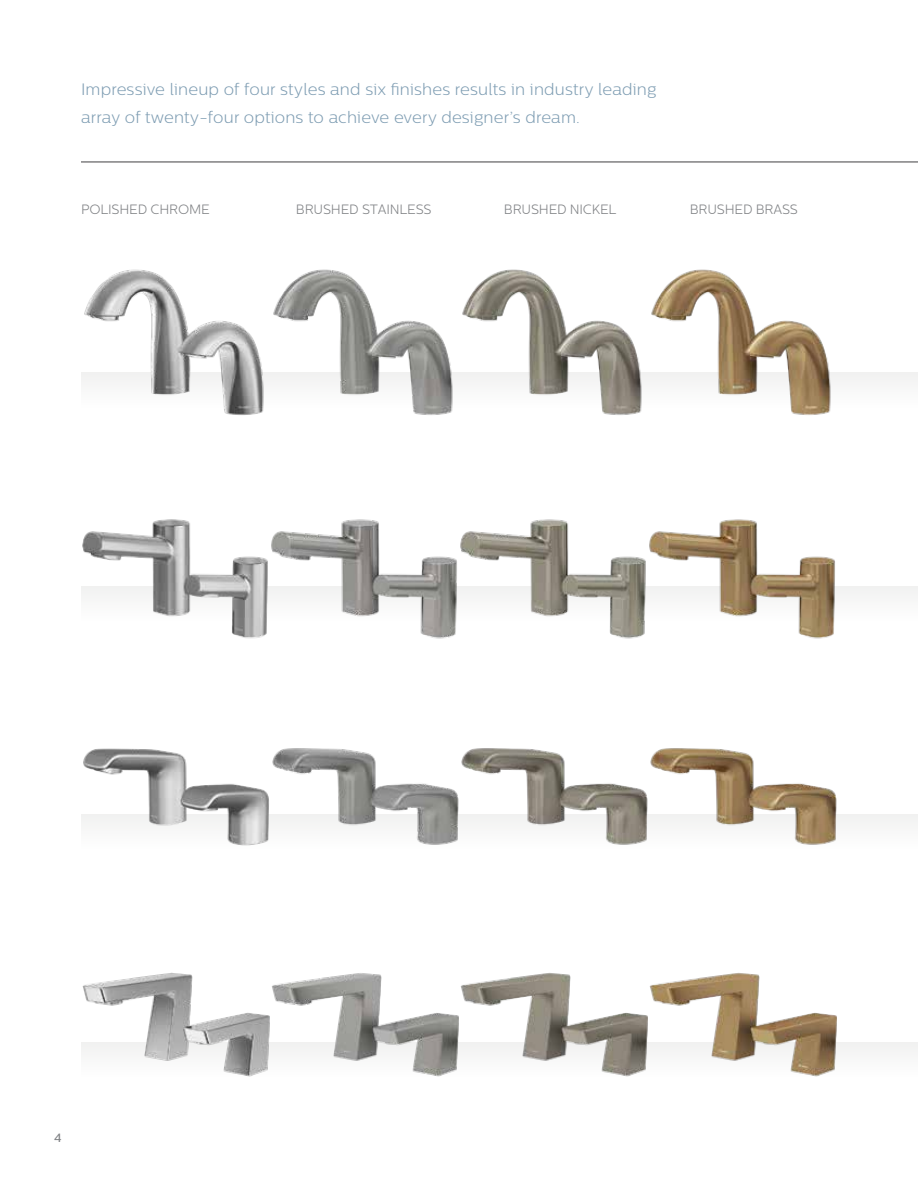
<style>
.page{position:relative;width:918px;height:1188px;background:#fff}
.page>*{position:absolute;margin:0;border:0;box-sizing:border-box;transform-origin:0 0}
.t1{font:300 16.5px/28.5px "Centrale Sans";letter-spacing:.01em;color:#7d9cb2}
.t2{font:300 13.5px "Centrale Sans";letter-spacing:-.015em;color:#808285}
.t3{font:500 12px "Centrale Sans";color:#808285}
</style>
<div class="page">
<div style="left:81px;top:373px;width:837px;height:41px;background:#f9f9f9"></div>
<div style="left:81px;top:586px;width:837px;height:41px;background:#f9f9f9"></div>
<hr style="left:81px;top:162px;width:837px;height:1px;background:#414042">
<img style="left:81px;top:269px;width:756px;height:146px">
<img style="left:82px;top:519px;width:753px;height:120px">
<img style="left:81px;top:748px;width:756px;height:98px">
<img style="left:81px;top:972px;width:756px;height:105px">
<p class="t1" style="left:81px;top:74px;width:577px">Impressive lineup of four styles and six finishes results in industry leading array of twenty-four options to achieve every designer’s dream.</p>
<p class="t2" style="left:81px;top:202px;width:130px">POLISHED CHROME</p>
<p class="t2" style="left:296px;top:202px;width:137px">BRUSHED STAINLESS</p>
<p class="t2" style="left:504px;top:202px;width:114px">BRUSHED NICKEL</p>
<p class="t2" style="left:690px;top:202px;width:110px">BRUSHED BRASS</p>
<p class="t3" style="left:54px;top:1131px;width:9px">4</p>
</div>
